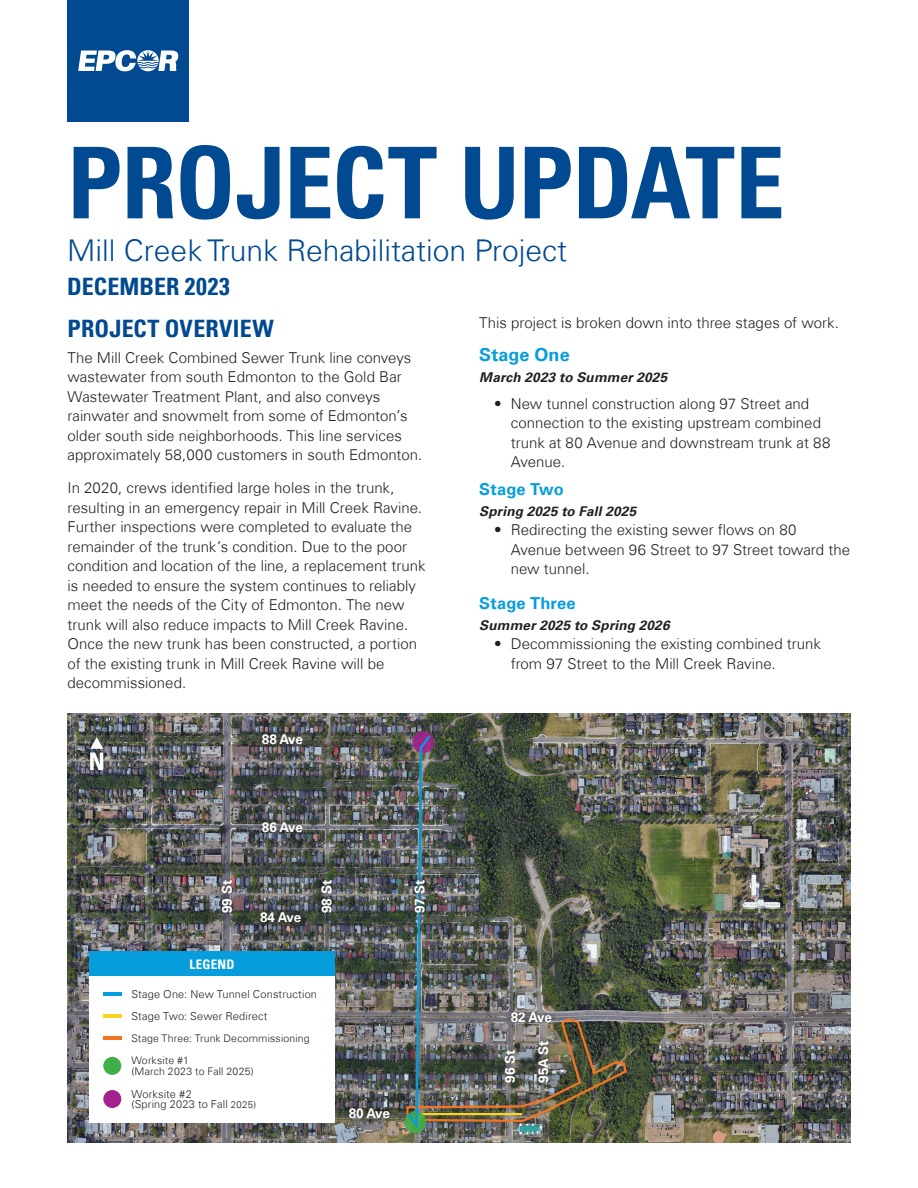
<style>
.page{position:relative;width:918px;height:1188px;background:#fff}
.page>*{position:absolute;margin:0;border:0;box-sizing:border-box;transform-origin:0 0}
.Document_Title__NO_I{font:99px "Univers LTCYR 67 Bold Cond";letter-spacing:-.01em;color:#014990}
.t1{font:300 30px "Univers Com 45";color:#014990}
.Body_Title{font:24px "Univers LTCYR 67 Bold Cond";letter-spacing:.005em;color:#014990}
.Body_Copy_-_Before_B{font:700 18px "Univers Com 65";letter-spacing:.005em;color:#069ddc}
.Body_Sub-Title{font:700 16.5px "Univers Com 65";letter-spacing:.005em;color:#069ddc}
.Body_Copy{font:300 15px/19.5px "Univers Com 45";color:#231f20}
.t2{font:700 13.5px "Univers Com 65";color:#fff}
.Body_Sub-Title-2{font:italic 700 13.5px "Univers Com 65";letter-spacing:.015em;color:#231f20}
.Body_Copy_-_Before_B-2{font:italic 700 13.5px "Univers Com 65";letter-spacing:.015em;color:#231f20}
.Body_Copy-2{font:13.2px "Univers LTCYR 67 Bold Cond";letter-spacing:.02em;color:#fff}
.Body_Copy-3{font:300 10.95px/10.9px "Univers Com 45";letter-spacing:.015em;color:#231f20}
.Body_Copy-4{font:300 10.5px/10.9px "Univers Com 45";letter-spacing:.015em;color:#231f20}
.s1{font-size:9.75px}
</style>
<div class="page">
<div style="left:68px;top:0;width:121px;height:122px;background:#014990"></div>
<svg style="left:78px;top:50px;width:100px;height:21px"></svg>
<img style="left:68px;top:714px;width:782px;height:429px">
<div style="left:217px;top:876px;width:20px;height:41px;background:#231f20;opacity:.75"></div>
<div style="left:316px;top:876px;width:21px;height:41px;background:#231f20;opacity:.75"></div>
<div style="left:257px;top:817px;width:50px;height:20px;background:#231f20;opacity:.75"></div>
<div style="left:257px;top:729px;width:50px;height:20px;background:#231f20;opacity:.75"></div>
<div style="left:256px;top:908px;width:50px;height:19px;background:#231f20;opacity:.75"></div>
<div style="left:344px;top:1103px;width:50px;height:20px;background:#231f20;opacity:.75"></div>
<svg style="left:412px;top:731px;width:22px;height:22px"></svg>
<svg style="left:404px;top:1111px;width:22px;height:22px"></svg>
<div style="left:90px;top:965px;width:245px;height:158px;background:#fff"></div>
<div style="left:90px;top:951px;width:245px;height:25px;background:#069ddc"></div>
<hr style="left:104px;top:992px;width:18px;height:3px;background:#069ddc">
<hr style="left:104px;top:1014px;width:18px;height:3px;background:#fad41e">
<hr style="left:104px;top:1036px;width:18px;height:3px;background:#f47521">
<div style="left:103px;top:1057px;width:18px;height:18px;background:#40ae49;border-radius:50%"></div>
<div style="left:103px;top:1090px;width:18px;height:18px;background:#a2238e;border-radius:50%"></div>
<img style="left:405px;top:733px;width:223px;height:399px">
<div style="left:409px;top:876px;width:21px;height:41px;background:#231f20;opacity:.75"></div>
<svg style="left:90px;top:737px;width:13px;height:33px"></svg>
<p class="Document_Title__NO_I" style="left:67px;top:122px;width:719px">PROJECT UPDATE</p>
<p class="t1" style="left:67px;top:232px;width:501px">Mill Creek Trunk Rehabilitation Project</p>
<p class="Body_Title" style="left:67px;top:272px;width:164px">DECEMBER 2023</p>
<p class="Body_Title" style="left:68px;top:313px;width:208px">PROJECT OVERVIEW</p>
<p class="Body_Copy" style="left:68px;top:348px;width:356px">The Mill Creek Combined Sewer Trunk line conveys wastewater from south Edmonton to the Gold Bar Wastewater Treatment Plant, and also conveys rainwater and snowmelt from some of Edmonton’s older south side neighborhoods. This line services approximately 58,000 customers in south Edmonton.</p>
<p class="Body_Copy" style="left:68px;top:478px;width:360px">In 2020, crews identified large holes in the trunk, resulting in an emergency repair in Mill Creek Ravine.<br>Further inspections were completed to evaluate the remainder of the trunk’s condition. Due to the poor condition and location of the line, a replacement trunk is needed to ensure the system continues to reliably meet the needs of the City of Edmonton. The new trunk will also reduce impacts to Mill Creek Ravine.<br>Once the new trunk has been constructed, a portion of the existing trunk in Mill Creek Ravine will be decommissioned.</p>
<p class="Body_Copy" style="left:479px;top:313px;width:361px">This project is broken down into three stages of work.</p>
<p class="Body_Copy_-_Before_B" style="left:479px;top:344px;width:92px">Stage One</p>
<p class="Body_Copy_-_Before_B-2" style="left:479px;top:370px;width:190px">March 2023 to Summer 2025</p>
<p class="Body_Copy" style="left:511px;top:394px;width:321px;text-indent:-16px">• New tunnel construction along 97 Street and connection to the existing upstream combined trunk at 80 Avenue and downstream trunk at 88<br>Avenue.</p>
<p class="Body_Sub-Title" style="left:479px;top:479px;width:86px">Stage Two</p>
<p class="Body_Sub-Title-2" style="left:479px;top:503px;width:159px">Spring 2025 to Fall 2025</p>
<p class="Body_Copy" style="left:511px;top:520px;width:341px;text-indent:-16px">• Redirecting the existing sewer flows on 80<br>Avenue between 96 Street to 97 Street toward the new tunnel.</p>
<p class="Body_Sub-Title" style="left:479px;top:593px;width:98px">Stage Three</p>
<p class="Body_Sub-Title-2" style="left:479px;top:617px;width:192px">Summer 2025 to Spring 2026</p>
<p class="Body_Copy" style="left:511px;top:634px;width:312px;text-indent:-16px">• Decommissioning the existing combined trunk from 97 Street to the Mill Creek Ravine.</p>
<p class="t2" style="left:262px;top:731px;width:43px">88 Ave</p>
<p class="t2" style="left:262px;top:819px;width:43px">86 Ave</p>
<p class="t2" style="left:219px;top:913px;width:35px;rotate:-90deg">99 St</p>
<p class="t2" style="left:260px;top:910px;width:43px">84 Ave</p>
<p class="t2" style="left:319px;top:913px;width:35px;rotate:-90deg">98 St</p>
<p class="Body_Copy-2" style="left:189px;top:956px;width:47px">LEGEND</p>
<p class="Body_Copy-3" style="left:131px;top:989px;width:187px">Stage One: New Tunnel Construction</p>
<p class="Body_Copy-3" style="left:131px;top:1011px;width:138px">Stage Two: Sewer Redirect</p>
<p class="Body_Copy-4" style="left:131px;top:1033px;width:180px">Stage Three: Trunk Decommissioning</p>
<p class="Body_Copy-4" style="left:131px;top:1055px;width:124px">Worksite #1<br>(March 2023 to Fall 2025)</p>
<p class="Body_Copy-3" style="left:131px;top:1088px;width:126px">Worksite #2<br>(Spring 2023 to Fall <span class="s1">2025)</span></p>
<p class="t2" style="left:349px;top:1105px;width:43px">80 Ave</p>
<p class="t2" style="left:412px;top:913px;width:35px;rotate:-90deg">97 St</p>
<p class="t2" style="left:511px;top:1009px;width:43px">82 Ave</p>
<p class="t2" style="left:502px;top:1083px;width:35px;rotate:-90deg">96 St</p>
<p class="t2" style="left:535px;top:1083px;width:44px;rotate:-90deg">95A St</p>
</div>
